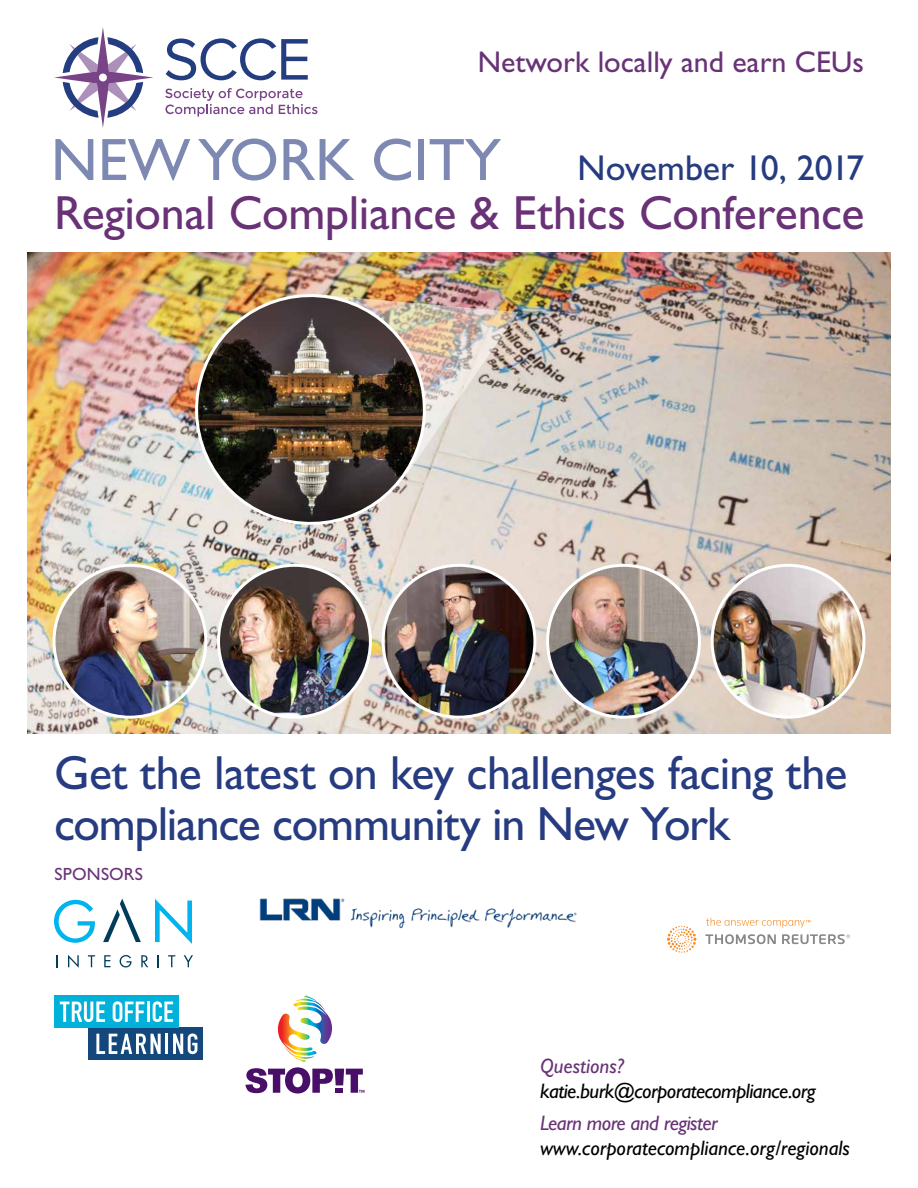
<style>
.page{position:relative;width:918px;height:1188px;background:#fff}
.page>*{position:absolute;margin:0;border:0;box-sizing:border-box;transform-origin:0 0}
.t1{font:60px "Gill Sans Std";color:#7d89b3}
.t2{font:48px/51px "Gill Sans Std";letter-spacing:-.02em;color:#263b80}
.t3{font:48px "Gill Sans Std";letter-spacing:-.01em;color:#693277}
.t4{font:36px "Gill Sans Std";color:#263b80}
.t5{font:30px "Gill Sans Std";color:#693277}
.t6{font:italic 21px "Gill Sans Std";letter-spacing:-.01em;color:#000}
.t7{font:italic 21px "Gill Sans Std";letter-spacing:-.025em;color:#693277}
.t8{font:italic 21px "Gill Sans Std";color:#693277}
.t9{font:17.7px "Gill Sans Std";letter-spacing:.01em;color:#693277}
</style>
<div class="page">
<img style="left:27px;top:253px;width:864px;height:481px">
<img style="left:54px;top:565px;width:152px;height:152px;border-radius:76px">
<div style="left:52px;top:564px;width:155px;height:155px;border:3px solid #fff;border-radius:50%"></div>
<img style="left:383px;top:565px;width:152px;height:152px;border-radius:76px">
<div style="left:382px;top:564px;width:154px;height:155px;border:3px solid #fff;border-radius:50%"></div>
<img style="left:548px;top:565px;width:151px;height:152px;border-radius:76px">
<div style="left:546px;top:564px;width:155px;height:155px;border:3px solid #fff;border-radius:50%"></div>
<img style="left:712px;top:565px;width:152px;height:152px;border-radius:76px">
<div style="left:711px;top:564px;width:155px;height:155px;border:3px solid #fff;border-radius:50%"></div>
<img style="left:219px;top:565px;width:151px;height:152px;border-radius:76px">
<div style="left:217px;top:564px;width:155px;height:155px;border:3px solid #fff;border-radius:50%"></div>
<img style="left:437px;top:294px;width:81px;height:183px">
<img style="left:184px;top:283px;width:253px;height:250px">
<div style="left:89px;top:1028px;width:114px;height:32px;background:#14487d"></div>
<div style="left:54px;top:996px;width:125px;height:32px;background:#00b2da"></div>
<svg style="left:96px;top:1034px;width:65px;height:20px"></svg>
<hr style="left:165px;top:1034px;width:3px;height:20px;background:#fff">
<svg style="left:173px;top:1034px;width:24px;height:20px"></svg>
<svg style="left:60px;top:1002px;width:45px;height:20px"></svg>
<svg style="left:113px;top:1001px;width:31px;height:21px"></svg>
<hr style="left:147px;top:1002px;width:3px;height:20px;background:#fff">
<svg style="left:153px;top:1001px;width:20px;height:21px"></svg>
<img style="left:259px;top:899px;width:318px;height:30px">
<svg style="left:245px;top:996px;width:119px;height:98px"></svg>
<svg style="left:54px;top:900px;width:41px;height:43px"></svg>
<svg style="left:155px;top:899px;width:37px;height:45px"></svg>
<svg style="left:103px;top:899px;width:38px;height:43px"></svg>
<svg style="left:56px;top:955px;width:2px;height:12px"></svg>
<svg style="left:68px;top:955px;width:11px;height:13px"></svg>
<svg style="left:88px;top:955px;width:7px;height:12px"></svg>
<svg style="left:104px;top:955px;width:7px;height:12px"></svg>
<svg style="left:120px;top:955px;width:12px;height:12px"></svg>
<svg style="left:141px;top:955px;width:7px;height:12px"></svg>
<svg style="left:158px;top:955px;width:1px;height:12px"></svg>
<svg style="left:168px;top:955px;width:7px;height:12px"></svg>
<svg style="left:184px;top:955px;width:9px;height:12px"></svg>
<svg style="left:54px;top:27px;width:99px;height:101px"></svg>
<svg style="left:166px;top:38px;width:142px;height:42px"></svg>
<svg style="left:165px;top:88px;width:152px;height:29px"></svg>
<svg style="left:667px;top:918px;width:183px;height:35px"></svg>
<h3 class="t5" style="left:478px;top:44px;width:388px">Network locally and earn CEUs</h3>
<h1 class="t1" style="left:51px;top:125px;width:452px">NEW YORK CITY</h1>
<h3 class="t4" style="left:577px;top:147px;width:288px">November 10, 2017</h3>
<h2 class="t3" style="left:54px;top:185px;width:812px">Regional Compliance &amp; Ethics Conference</h2>
<h2 class="t2" style="left:54px;top:747px;width:795px">Get the latest on key challenges facing the compliance community in New York</h2>
<p class="t9" style="left:54px;top:864px;width:90px">SPONSORS</p>
<p class="t8" style="left:540px;top:1054px;width:86px">Questions?</p>
<p class="t6" style="left:540px;top:1079px;width:277px">katie.burk@corporatecompliance.org</p>
<p class="t7" style="left:540px;top:1111px;width:179px">Learn more and register</p>
<p class="t6" style="left:540px;top:1136px;width:311px">www.corporatecompliance.org/regionals</p>
</div>
